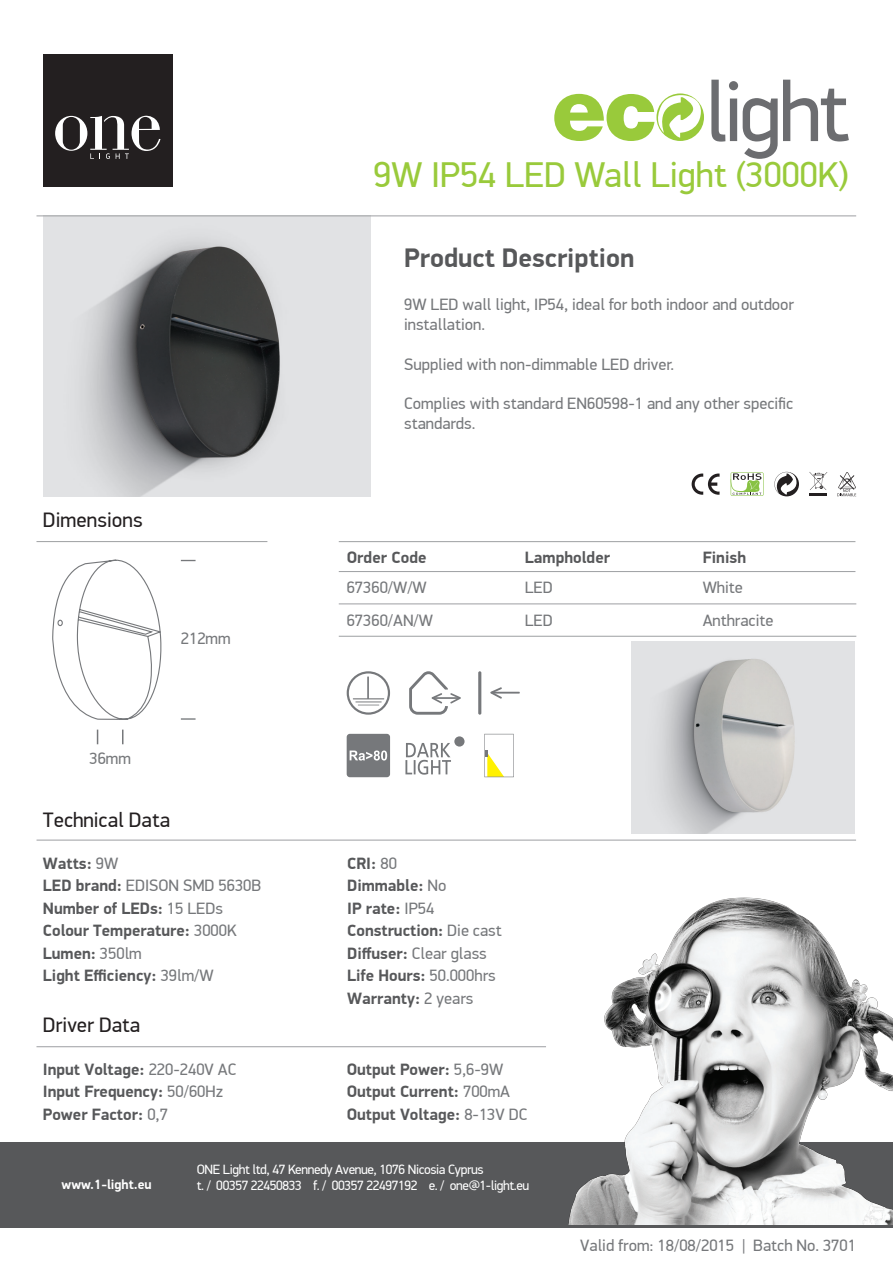
<style>
.page{position:relative;width:893px;height:1263px;background:#fff}
.page>*{position:absolute;margin:0;border:0;box-sizing:border-box;transform-origin:0 0}
.t1{font:85.8px "PF Din Display Pro";letter-spacing:-.045em;color:#6c6d70}
.t2{font:36px "PF Din Display Pro";color:#99ca3b}
.t3{font:700 27px "PF Din Display Pro";color:#57585a}
.t4{font:21px "PF Din Display Pro";color:#231f20}
.t5{font:700 16.5px/22.5px "PF Din Display Pro";color:#57585a}
.t6{font:16.5px/19.8px "PF Din Display Pro";color:#76787b}
.t7{font:13.5px "PF Din Display Pro";letter-spacing:-.025em;color:#fff}
.t8{font:700 13.5px "PF Din Display Pro";color:#fff}
.s1{font-weight:400;color:#76787b}
</style>
<div class="page">
<div style="left:0;top:1142px;width:893px;height:85px;background:#57585a"></div>
<hr style="left:339px;top:541px;width:516px;height:1px;background:#9d9fa2">
<hr style="left:339px;top:571px;width:516px;height:1px;background:#9d9fa2">
<hr style="left:339px;top:604px;width:517px;height:1px;background:#9d9fa2">
<hr style="left:339px;top:636px;width:517px;height:1px;background:#9d9fa2">
<hr style="left:37px;top:840px;width:819px;height:1px;background:#9d9fa2">
<hr style="left:37px;top:541px;width:230px;height:1px;background:#9d9fa2">
<div style="left:43px;top:54px;width:129px;height:133px;background:#231f20"></div>
<svg style="left:55px;top:115px;width:105px;height:44px"></svg>
<hr style="left:37px;top:1046px;width:509px;height:1px;background:#9d9fa2">
<img style="left:568px;top:897px;width:325px;height:328px">
<svg style="left:774px;top:472px;width:25px;height:24px"></svg>
<svg style="left:809px;top:472px;width:18px;height:18px"></svg>
<hr style="left:809px;top:493px;width:18px;height:3px;background:#231f20">
<svg style="left:692px;top:473px;width:28px;height:22px"></svg>
<svg style="left:730px;top:472px;width:34px;height:25px"></svg>
<svg style="left:731px;top:472px;width:33px;height:24px"></svg>
<svg style="left:837px;top:472px;width:19px;height:24px"></svg>
<svg style="left:554px;top:93px;width:150px;height:48px"></svg>
<img style="left:43px;top:217px;width:327px;height:280px">
<hr style="left:37px;top:216px;width:819px;height:1px;background:#9d9fa2">
<svg style="left:409px;top:671px;width:52px;height:44px"></svg>
<hr style="left:491px;top:692px;width:29px;height:2px;background:#76787b">
<svg style="left:490px;top:687px;width:12px;height:12px"></svg>
<hr style="left:478px;top:671px;width:3px;height:44px;background:#76787b;border-radius:2px">
<svg style="left:347px;top:671px;width:43px;height:44px"></svg>
<div style="left:347px;top:734px;width:43px;height:43px;background:#76787b;border-radius:3px"></div>
<svg style="left:350px;top:750px;width:37px;height:10px"></svg>
<svg style="left:484px;top:734px;width:30px;height:43px"></svg>
<div style="left:454px;top:736px;width:11px;height:10px;background:#76787b;border-radius:50%"></div>
<svg style="left:405px;top:743px;width:46px;height:32px"></svg>
<img style="left:632px;top:642px;width:223px;height:191px">
<svg style="left:181px;top:560px;width:15px;height:1px"></svg>
<svg style="left:181px;top:718px;width:15px;height:2px"></svg>
<svg style="left:97px;top:730px;width:1px;height:14px"></svg>
<svg style="left:122px;top:730px;width:1px;height:14px"></svg>
<svg style="left:52px;top:559px;width:110px;height:161px"></svg>
<h1 class="t1" style="left:704px;top:61px;width:147px">light</h1>
<h2 class="t2" style="left:373px;top:153px;width:477px">9W IP54 LED Wall Light (3000K)</h2>
<p class="t4" style="left:43px;top:508px;width:101px">Dimensions</p>
<p class="t6" style="left:181px;top:629px;width:51px">212mm</p>
<p class="t6" style="left:89px;top:749px;width:43px">36mm</p>
<p class="t4" style="left:43px;top:807px;width:129px">Technical Data</p>
<h3 class="t3" style="left:404px;top:241px;width:232px">Product Description</h3>
<p class="t6" style="left:404px;top:295px;width:391px">9W LED wall light, IP54, ideal for both indoor and outdoor installation.</p>
<p class="t6" style="left:404px;top:354px;width:271px">Supplied with non-dimmable LED driver.</p>
<p class="t6" style="left:404px;top:394px;width:390px">Complies with standard EN60598-1 and any other specific standards.</p>
<p class="t5" style="left:347px;top:546px;width:81px">Order Code</p>
<p class="t5" style="left:525px;top:546px;width:87px">Lampholder</p>
<p class="t5" style="left:703px;top:546px;width:45px">Finish</p>
<p class="t6" style="left:347px;top:578px;width:82px">67360/W/W</p>
<p class="t6" style="left:525px;top:578px;width:30px">LED</p>
<p class="t6" style="left:703px;top:578px;width:42px">White</p>
<p class="t6" style="left:347px;top:610px;width:88px">67360/AN/W</p>
<p class="t6" style="left:525px;top:610px;width:30px">LED</p>
<p class="t6" style="left:703px;top:610px;width:72px">Anthracite</p>
<p class="t5" style="left:43px;top:852px;width:220px">Watts: <span class="s1">9W<br></span>LED brand: <span class="s1">EDISON SMD 5630B<br></span>Number of LEDs: <span class="s1">15 LEDs<br></span>Colour Temperature: <span class="s1">3000K<br></span>Lumen: <span class="s1">350lm<br></span>Light Efficiency: <span class="s1">39lm/W</span></p>
<p class="t5" style="left:347px;top:852px;width:156px">CRI: <span class="s1">80<br></span>Dimmable: <span class="s1">No<br></span>IP rate: <span class="s1">IP54<br></span>Construction: <span class="s1">Die cast<br></span>Diffuser: <span class="s1">Clear glass<br></span>Life Hours: <span class="s1">50.000hrs<br></span>Warranty: <span class="s1">2 years</span></p>
<p class="t4" style="left:43px;top:1012px;width:99px">Driver Data</p>
<p class="t5" style="left:43px;top:1058px;width:195px">Input Voltage: <span class="s1">220-240V AC<br></span>Input Frequency: <span class="s1">50/60Hz<br></span>Power Factor: <span class="s1">0,7</span></p>
<p class="t5" style="left:347px;top:1058px;width:182px">Output Power: <span class="s1">5,6-9W<br></span>Output Current: <span class="s1">700mA<br></span>Output Voltage: <span class="s1">8-13V DC</span></p>
<p class="t7" style="left:197px;top:1161px;width:288px">ONE Light ltd, 47 Kennedy Avenue, 1076 Nicosia Cyprus</p>
<p class="t8" style="left:62px;top:1176px;width:92px">www.1-light.eu</p>
<p class="t7" style="left:197px;top:1177px;width:334px">t. / 00357 22450833 f. / 00357 22497192 e. / one@1-light.eu</p>
<p class="t6" style="left:580px;top:1235px;width:277px">Valid from: 18/08/2015 | Batch No. 3701</p>
</div>
